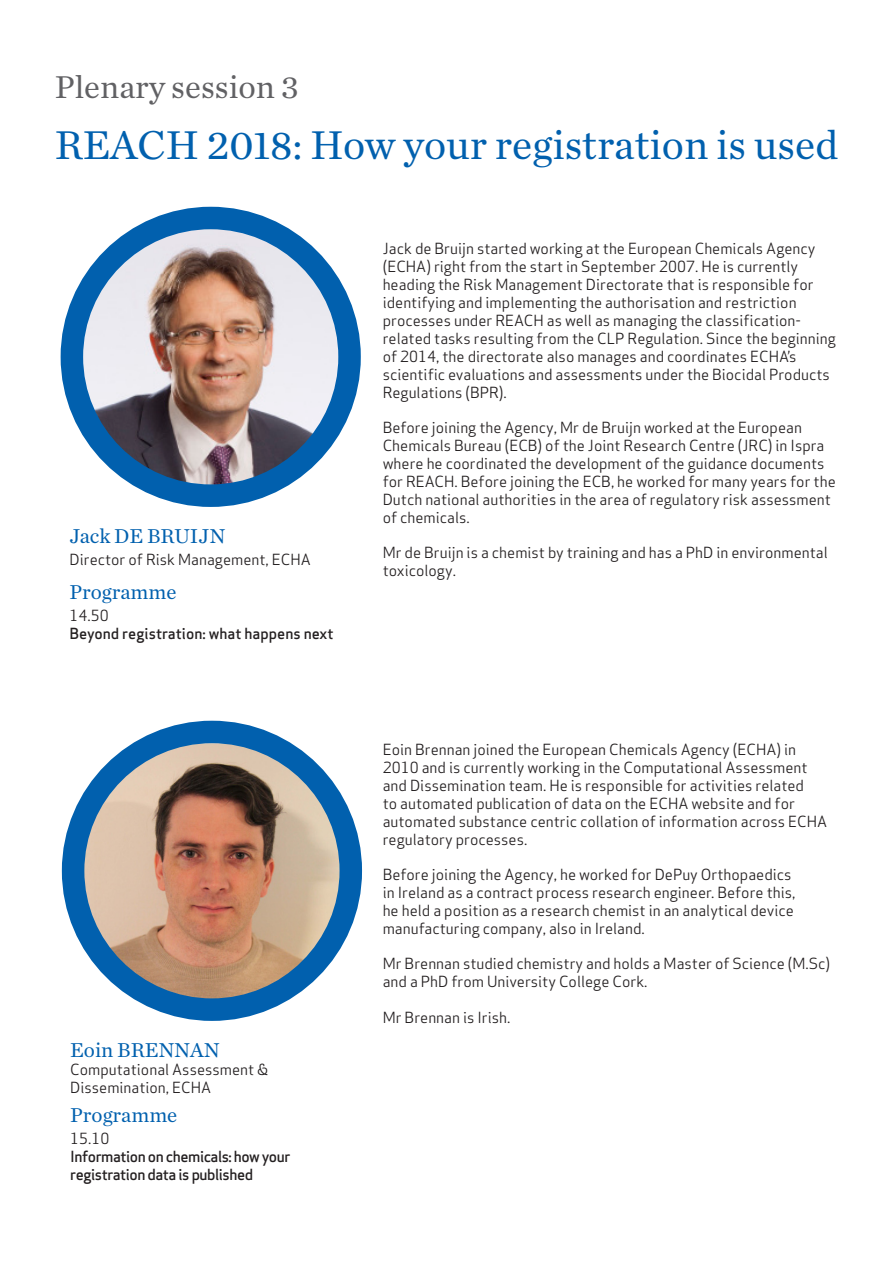
<style>
.page{position:relative;width:893px;height:1263px;background:#fff}
.page>*{position:absolute;margin:0;border:0;box-sizing:border-box;transform-origin:0 0}
.t1{font:42px "Chronicle Text G1";color:#0160ae}
.t2{font:33px "Chronicle Text G1";color:#616164}
.t3{font:21px "Chronicle Text G1";color:#0160ae}
.t4{font:15px/18px "Apex Sans";color:#231f20}
.t5{font:500 15px/18px "Apex Sans";letter-spacing:-.03em;color:#231f20}
.t6{font:500 15px "Apex Sans";color:#231f20}
</style>
<div class="page">
<img style="left:78px;top:743px;width:266px;height:266px">
<div style="left:62px;top:721px;width:300px;height:300px;border:22px solid #0160ae;border-radius:50%"></div>
<img style="left:72px;top:218px;width:278px;height:278px;border-radius:139px">
<div style="left:61px;top:207px;width:300px;height:300px;border:22px solid #0160ae;border-radius:50%"></div>
<p class="t2" style="left:55px;top:62px;width:245px">Plenary session 3</p>
<p class="t1" style="left:55px;top:114px;width:785px">REACH 2018: How your registration is used</p>
<p class="t3" style="left:69px;top:520px;width:157px">Jack DE BRUIJN</p>
<p class="t4" style="left:69px;top:549px;width:243px">Director of Risk Management, ECHA</p>
<p class="t3" style="left:69px;top:576px;width:109px">Programme</p>
<p class="t4" style="left:69px;top:605px;width:41px">14.50</p>
<p class="t6" style="left:69px;top:620px;width:266px">Beyond registration: what happens next</p>
<p class="t3" style="left:70px;top:1034px;width:151px">Eoin BRENNAN</p>
<p class="t4" style="left:70px;top:1059px;width:200px">Computational Assessment &amp;<br>Dissemination, ECHA</p>
<p class="t3" style="left:70px;top:1099px;width:109px">Programme</p>
<p class="t4" style="left:70px;top:1128px;width:41px">15.10</p>
<p class="t5" style="left:70px;top:1146px;width:222px">Information on chemicals: how your registration data is published</p>
<p class="t4" style="left:383px;top:238px;width:455px">Jack de Bruijn started working at the European Chemicals Agency (ECHA) right from the start in September 2007. He is currently heading the Risk Management Directorate that is responsible for identifying and implementing the authorisation and restriction processes under REACH as well as managing the classification&shy;related tasks resulting from the CLP Regulation. Since the beginning of 2014, the directorate also manages and coordinates ECHA’s scientific evaluations and assessments under the Biocidal Products Regulations (BPR).</p>
<p class="t4" style="left:383px;top:417px;width:455px">Before joining the Agency, Mr de Bruijn worked at the European Chemicals Bureau (ECB) of the Joint Research Centre (JRC) in Ispra where he coordinated the development of the guidance documents for REACH. Before joining the ECB, he worked for many years for the Dutch national authorities in the area of regulatory risk assessment of chemicals.</p>
<p class="t4" style="left:383px;top:542px;width:447px">Mr de Bruijn is a chemist by training and has a PhD in environmental toxicology.</p>
<p class="t4" style="left:383px;top:739px;width:446px">Eoin Brennan joined the European Chemicals Agency (ECHA) in 2010 and is currently working in the Computational Assessment and Dissemination team. He is responsible for activities related<br>to automated publication of data on the ECHA website and for automated substance centric collation of information across ECHA regulatory processes.</p>
<p class="t4" style="left:383px;top:864px;width:414px">Before joining the Agency, he worked for DePuy Orthopaedics in Ireland as a contract process research engineer. Before this, he held a position as a research chemist in an analytical device manufacturing company, also in Ireland.</p>
<p class="t4" style="left:383px;top:953px;width:449px">Mr Brennan studied chemistry and holds a Master of Science (M.Sc) and a PhD from University College Cork.</p>
<p class="t4" style="left:383px;top:1006px;width:129px">Mr Brennan is Irish.</p>
</div>
